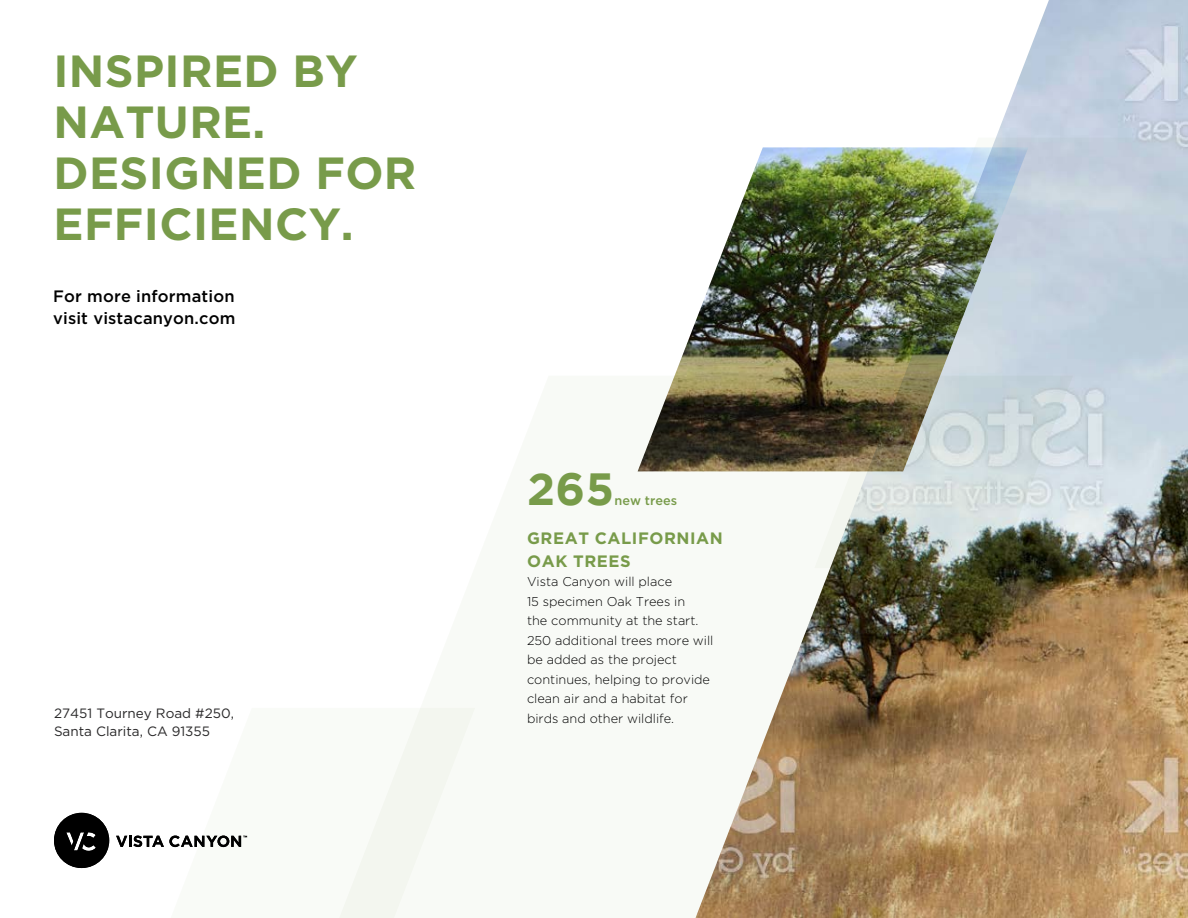
<style>
.page{position:relative;width:1188px;height:918px;background:#fff}
.page>*{position:absolute;margin:0;border:0;box-sizing:border-box;transform-origin:0 0}
.t1{font:700 45px/51px "Gotham";letter-spacing:.01em;color:#789b4a}
.t2{font:700 45px "Gotham";color:#789b4a}
.t3{font:500 16.5px/22.5px "Gotham";letter-spacing:.01em;color:#000}
.t4{font:700 16.5px/22.5px "Gotham";letter-spacing:.035em;color:#789b4a}
.t5{font:13.5px/18px "Gotham";color:#292829}
.t6{font:300 12.75px/19.5px "Gotham";color:#000}
.t7{font:500 12.75px "Gotham";color:#789b4a}
</style>
<div class="page">
<img style="left:996px;top:0;width:192px;height:918px">
<svg style="left:637px;top:470px;width:436px;height:448px"></svg>
<svg style="left:814px;top:138px;width:374px;height:430px;background:#b8c2c7"></svg>
<svg style="left:158px;top:708px;width:317px;height:210px"></svg>
<svg style="left:54px;top:813px;width:55px;height:55px"></svg>
<svg style="left:116px;top:836px;width:131px;height:11px"></svg>
<img style="left:638px;top:147px;width:390px;height:324px">
<h1 class="t1" style="left:53px;top:44px;width:365px">INSPIRED BY<br>NATURE.<br>DESIGNED FOR<br>EFFICIENCY.</h1>
<p class="t3" style="left:53px;top:284px;width:184px">For more information visit vistacanyon.com</p>
<p class="t5" style="left:54px;top:704px;width:181px">27451 Tourney Road #250,<br>Santa Clarita, CA 91355</p>
<h1 class="t2" style="left:527px;top:463px;width:89px">265</h1>
<p class="t7" style="left:615px;top:494px;width:64px">new trees</p>
<p class="t4" style="left:527px;top:527px;width:197px">GREAT CALIFORNIAN<br>OAK TREES</p>
<p class="t6" style="left:527px;top:572px;width:188px">Vista Canyon will place<br>15 specimen Oak Trees in<br>the community at the start.<br>250 additional trees more will be added as the project continues, helping to provide clean air and a habitat for birds and other wildlife.</p>
</div>
